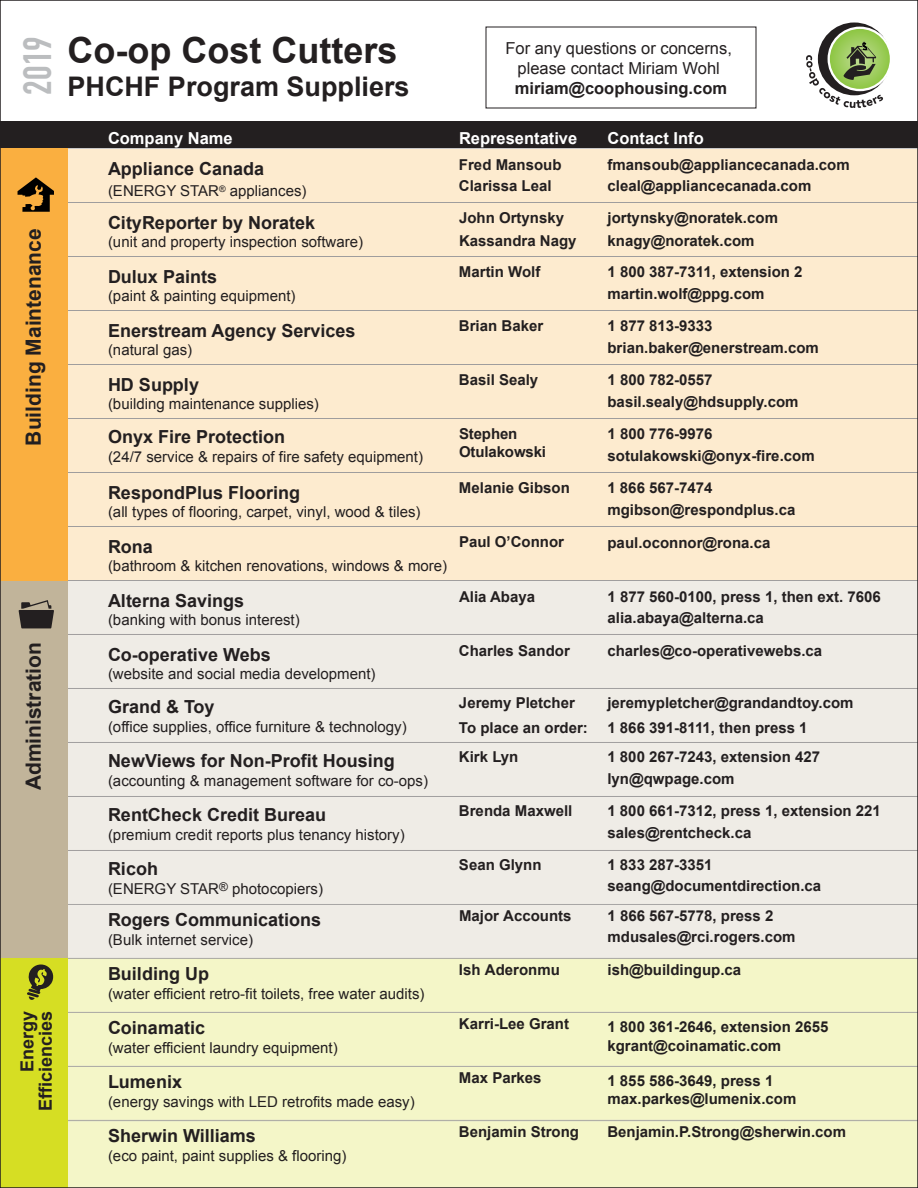
<style>
.page{position:relative;width:918px;height:1188px;background:#fff}
.page>*{position:absolute;margin:0;border:0;box-sizing:border-box;transform-origin:0 0}
.t1{font:700 39px "DIN Condensed";color:#bbbdbf}
.t2{font:700 36px "Arial";color:#231f20}
.t3{font:700 27px "Arial";color:#231f20}
.t4{font:700 21px "Arial";color:#231f20}
.t5{font:700 18px/18.6px "Arial";color:#231f20;text-align:right}
.t6{font:16.5px/19.8px "Arial";color:#231f20;text-align:center}
.t7{font:700 16.5px "Arial";color:#fff}
.t8{font:700 16.5px "Arial";color:#231f20}
.t9{font:700 15px/21.6px "Arial";color:#231f20}
.t10{font:15px "Arial";color:#231f20}
.t11{font:700 15px/18px "Arial";color:#221f1f}
</style>
<div class="page">
<div style="left:68px;top:203px;width:847px;height:53px;background:#fdebcf"></div>
<div style="left:68px;top:148px;width:847px;height:55px;background:#fdebcf"></div>
<div style="left:68px;top:256px;width:847px;height:54px;background:#fdebcf"></div>
<div style="left:68px;top:310px;width:847px;height:54px;background:#fdebcf"></div>
<div style="left:68px;top:364px;width:847px;height:54px;background:#fdebcf"></div>
<div style="left:68px;top:418px;width:847px;height:54px;background:#fdebcf"></div>
<div style="left:68px;top:472px;width:847px;height:54px;background:#fdebcf"></div>
<div style="left:68px;top:526px;width:847px;height:54px;background:#fdebcf"></div>
<div style="left:68px;top:635px;width:847px;height:53px;background:#efece6"></div>
<div style="left:68px;top:580px;width:847px;height:55px;background:#efece6"></div>
<div style="left:68px;top:688px;width:847px;height:54px;background:#efece6"></div>
<div style="left:68px;top:742px;width:847px;height:54px;background:#efece6"></div>
<div style="left:68px;top:796px;width:847px;height:54px;background:#efece6"></div>
<div style="left:68px;top:850px;width:847px;height:54px;background:#efece6"></div>
<div style="left:68px;top:904px;width:847px;height:54px;background:#efece6"></div>
<div style="left:68px;top:958px;width:847px;height:54px;background:#f4f6c8"></div>
<div style="left:68px;top:1012px;width:847px;height:54px;background:#f4f6c8"></div>
<div style="left:68px;top:1066px;width:847px;height:54px;background:#f4f6c8"></div>
<div style="left:68px;top:1121px;width:847px;height:64px;background:#f4f6c8"></div>
<div style="left:0;top:581px;width:68px;height:378px;background:#c1b49a"></div>
<div style="left:0;top:959px;width:68px;height:229px;background:#d6de23"></div>
<div style="left:0;top:148px;width:68px;height:433px;background:#faaf40"></div>
<div style="left:0;top:122px;width:918px;height:26px;background:#231f20"></div>
<svg style="left:18px;top:177px;width:36px;height:35px"></svg>
<svg style="left:27px;top:964px;width:27px;height:36px"></svg>
<svg style="left:19px;top:600px;width:35px;height:28px"></svg>
<svg style="left:818px;top:22px;width:73px;height:73px"></svg>
<svg style="left:829px;top:28px;width:62px;height:62px"></svg>
<div style="left:828px;top:27px;width:64px;height:64px;border:2px solid #fff;border-radius:50%"></div>
<svg style="left:806px;top:38px;width:77px;height:70px"></svg>
<h1 class="t1" style="left:11px;top:94px;width:60px;rotate:-90deg">2019</h1>
<h3 class="t4" style="left:20px;top:446px;width:219px;rotate:-90deg">Building Maintenance</h3>
<h3 class="t4" style="left:20px;top:790px;width:150px;rotate:-90deg">Administration</h3>
<p class="t5" style="left:18px;top:1111px;width:102px;rotate:-90deg">Energy<br>Efficiencies</p>
<h2 class="t2" style="left:68px;top:27px;width:331px">Co-op Cost Cutters</h2>
<h3 class="t3" style="left:68px;top:68px;width:344px">PHCHF Program Suppliers</h3>
<p class="t6" style="left:505px;top:38px;width:228px">For any questions or concerns, please contact Miriam Wohl</p>
<p class="t8" style="left:515px;top:77px;width:214px">miriam@coophousing.com</p>
<p class="t7" style="left:108px;top:127px;width:126px">Company Name</p>
<p class="t7" style="left:459px;top:127px;width:120px">Representative</p>
<p class="t7" style="left:608px;top:127px;width:98px">Contact Info</p>
<p class="t5" style="left:108px;top:160px;width:158px">Appliance Canada</p>
<p class="t10" style="left:108px;top:181px;width:200px">(ENERGY STAR<sup>®</sup> appliances)</p>
<p class="t9" style="left:459px;top:154px;width:104px">Fred Mansoub<br>Clarissa Leal</p>
<p class="t9" style="left:607px;top:154px;width:244px">fmansoub@appliancecanada.com cleal@appliancecanada.com</p>
<p class="t5" style="left:108px;top:214px;width:209px">CityReporter by Noratek</p>
<p class="t10" style="left:108px;top:232px;width:257px">(unit and property inspection software)</p>
<p class="t9" style="left:459px;top:208px;width:107px">John Ortynsky</p>
<p class="t11" style="left:608px;top:210px;width:172px">jortynsky@noratek.com</p>
<p class="t9" style="left:459px;top:230px;width:119px">Kassandra Nagy</p>
<p class="t11" style="left:608px;top:232px;width:149px">knagy@noratek.com</p>
<p class="t5" style="left:108px;top:268px;width:111px">Dulux Paints</p>
<p class="t10" style="left:108px;top:286px;width:189px">(paint &amp; painting equipment)</p>
<p class="t5" style="left:108px;top:322px;width:249px">Enerstream Agency Services</p>
<p class="t10" style="left:108px;top:340px;width:86px">(natural gas)</p>
<p class="t9" style="left:459px;top:262px;width:83px">Martin Wolf</p>
<p class="t9" style="left:459px;top:316px;width:86px">Brian Baker</p>
<p class="t9" style="left:607px;top:262px;width:197px">1 800 387-7311, extension 2 martin.wolf@ppg.com</p>
<p class="t9" style="left:607px;top:316px;width:213px">1 877 813-9333 brian.baker@enerstream.com</p>
<p class="t5" style="left:108px;top:376px;width:93px">HD Supply</p>
<p class="t10" style="left:108px;top:394px;width:212px">(building maintenance supplies)</p>
<p class="t9" style="left:459px;top:370px;width:81px">Basil Sealy</p>
<p class="t9" style="left:607px;top:370px;width:193px">1 800 782-0557 basil.sealy@hdsupply.com</p>
<p class="t5" style="left:108px;top:428px;width:179px">Onyx Fire Protection</p>
<p class="t10" style="left:108px;top:447px;width:317px">(24/7 service &amp; repairs of fire safety equipment)</p>
<p class="t9" style="left:459px;top:426px;width:89px;line-height:18px">Stephen<br>Otulakowski</p>
<p class="t9" style="left:608px;top:424px;width:209px">1 800 776-9976 sotulakowski@onyx-fire.com</p>
<p class="t9" style="left:459px;top:478px;width:112px">Melanie Gibson</p>
<p class="t9" style="left:607px;top:478px;width:189px">1 866 567-7474 mgibson@respondplus.ca</p>
<p class="t5" style="left:108px;top:484px;width:194px">RespondPlus Flooring</p>
<p class="t10" style="left:108px;top:502px;width:314px">(all types of flooring, carpet, vinyl, wood &amp; tiles)</p>
<p class="t5" style="left:108px;top:538px;width:46px">Rona</p>
<p class="t9" style="left:459px;top:532px;width:107px">Paul O’Connor</p>
<p class="t9" style="left:608px;top:533px;width:164px">paul.oconnor@rona.ca</p>
<p class="t10" style="left:108px;top:556px;width:341px">(bathroom &amp; kitchen renovations, windows &amp; more)</p>
<p class="t5" style="left:108px;top:592px;width:138px">Alterna Savings</p>
<p class="t10" style="left:108px;top:610px;width:193px">(banking with bonus interest)</p>
<p class="t9" style="left:459px;top:586px;width:78px">Alia Abaya</p>
<p class="t9" style="left:608px;top:586px;width:275px">1 877 560-0100, press 1, then ext. 7606 alia.abaya@alterna.ca</p>
<p class="t5" style="left:108px;top:646px;width:164px">Co-operative Webs</p>
<p class="t9" style="left:459px;top:640px;width:112px">Charles Sandor</p>
<p class="t9" style="left:607px;top:640px;width:216px">charles@co-operativewebs.ca</p>
<p class="t10" style="left:108px;top:664px;width:269px">(website and social media development)</p>
<p class="t5" style="left:108px;top:698px;width:108px">Grand &amp; Toy</p>
<p class="t10" style="left:108px;top:717px;width:300px">(office supplies, office furniture &amp; technology)</p>
<p class="t9" style="left:459px;top:691px;width:130px;line-height:24.6px">Jeremy Pletcher<br>To place an order:</p>
<p class="t9" style="left:607px;top:691px;width:248px;line-height:24.6px">jeremypletcher@grandandtoy.com<br>1 866 391-8111, then press 1</p>
<p class="t5" style="left:108px;top:752px;width:288px">NewViews for Non-Profit Housing</p>
<p class="t10" style="left:108px;top:771px;width:322px">(accounting &amp; management software for co-ops)</p>
<p class="t5" style="left:108px;top:806px;width:220px">RentCheck Credit Bureau</p>
<p class="t10" style="left:108px;top:825px;width:298px">(premium credit reports plus tenancy history)</p>
<p class="t9" style="left:459px;top:747px;width:61px">Kirk Lyn</p>
<p class="t9" style="left:459px;top:801px;width:115px">Brenda Maxwell</p>
<p class="t9" style="left:607px;top:747px;width:214px">1 800 267-7243, extension 427 lyn@qwpage.com</p>
<p class="t9" style="left:607px;top:801px;width:275px">1 800 661-7312, press 1, extension 221 sales@rentcheck.ca</p>
<p class="t5" style="left:108px;top:860px;width:52px">Ricoh</p>
<p class="t10" style="left:108px;top:879px;width:217px">(ENERGY STAR<sup>®</sup> photocopiers)</p>
<p class="t9" style="left:459px;top:855px;width:84px">Sean Glynn</p>
<p class="t9" style="left:607px;top:855px;width:215px;line-height:21px">1 833 287-3351 seang@documentdirection.ca</p>
<p class="t5" style="left:108px;top:911px;width:215px">Rogers Communications</p>
<p class="t10" style="left:108px;top:930px;width:147px">(Bulk internet service)</p>
<p class="t9" style="left:459px;top:906px;width:114px">Major Accounts</p>
<p class="t9" style="left:608px;top:906px;width:190px;line-height:21px">1 866 567-5778, press 2 mdusales@rci.rogers.com</p>
<p class="t5" style="left:108px;top:965px;width:102px">Building Up</p>
<p class="t10" style="left:108px;top:984px;width:318px">(water efficient retro-fit toilets, free water audits)</p>
<p class="t9" style="left:459px;top:960px;width:102px">Ish Aderonmu</p>
<p class="t9" style="left:607px;top:960px;width:135px">ish@buildingup.ca</p>
<p class="t5" style="left:108px;top:1019px;width:99px">Coinamatic</p>
<p class="t10" style="left:108px;top:1038px;width:231px">(water efficient laundry equipment)</p>
<p class="t5" style="left:108px;top:1073px;width:76px">Lumenix</p>
<p class="t10" style="left:108px;top:1092px;width:308px">(energy savings with LED retrofits made easy)</p>
<p class="t5" style="left:108px;top:1127px;width:149px">Sherwin Williams</p>
<p class="t10" style="left:108px;top:1146px;width:240px">(eco paint, paint supplies &amp; flooring)</p>
<p class="t9" style="left:459px;top:1014px;width:112px">Karri-Lee Grant</p>
<p class="t9" style="left:459px;top:1068px;width:84px">Max Parkes</p>
<p class="t9" style="left:459px;top:1122px;width:122px">Benjamin Strong</p>
<p class="t11" style="left:607px;top:1019px;width:222px">1 800 361-2646, extension 2655</p>
<p class="t9" style="left:607px;top:1035px;width:175px">kgrant@coinamatic.com</p>
<p class="t11" style="left:607px;top:1073px;width:190px">1 855 586-3649, press 1 max.parkes@lumenix.com</p>
<p class="t9" style="left:607px;top:1122px;width:240px">Benjamin.P.Strong@sherwin.com</p>
</div>
